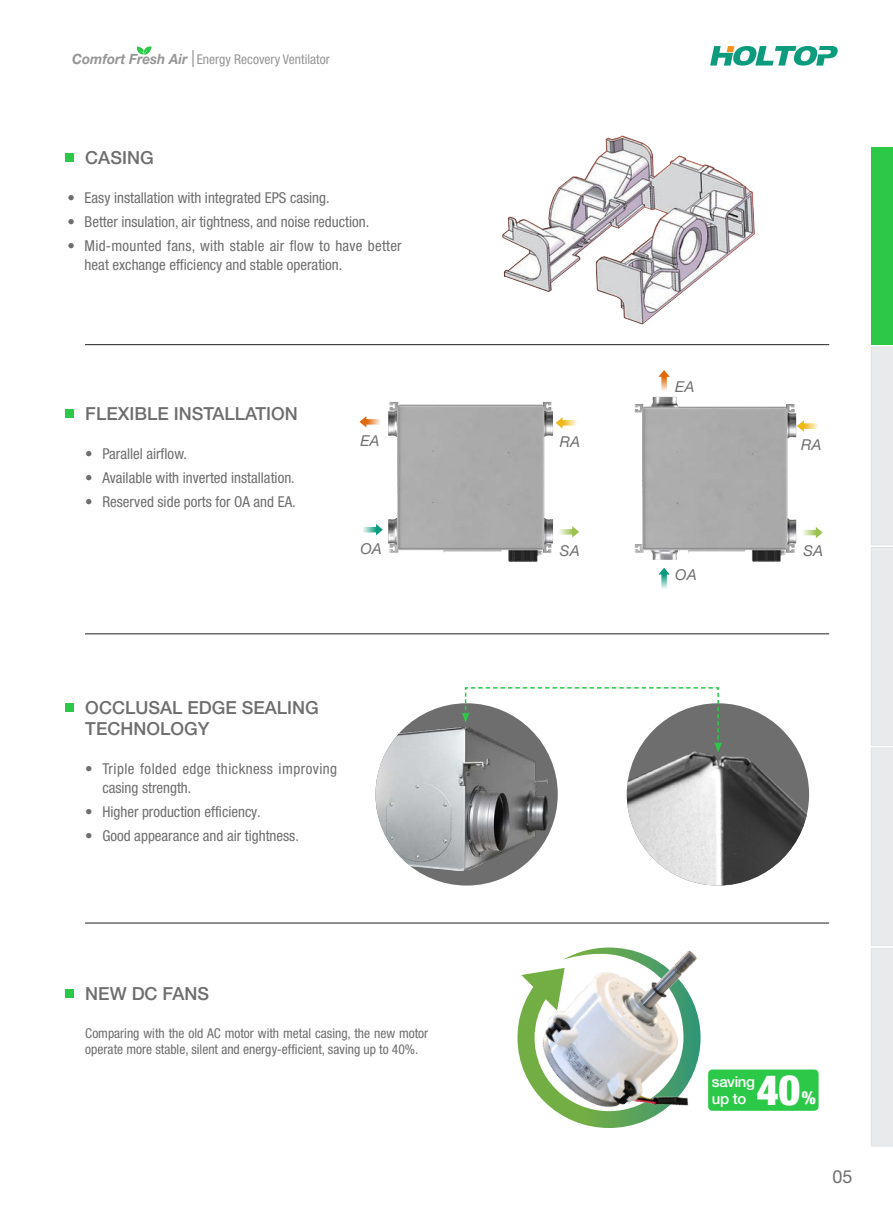
<style>
.page{position:relative;width:893px;height:1212px;background:#fff}
.page>*{position:absolute;margin:0;border:0;box-sizing:border-box;transform-origin:0 0}
.t1{font:900 condensed 42px "Helvetica Neue LT Pro";color:#fff}
.t2{font:500 18px/21px "Helvetica Neue LT Pro";color:#6e6e6e}
.t3{font:18px "Helvetica Neue LT Pro";color:#6e6e6e}
.t4{font:900 condensed 18px "Helvetica Neue LT Pro";color:#fff}
.t5{font:condensed 15px/19.5px "Helvetica Neue LT Pro";color:#6e6e6e}
.t6{font:condensed 15px/19.5px "Helvetica Neue LT Pro";letter-spacing:.03em;color:#6e6e6e}
.t7{font:italic 15px "Helvetica Neue LT Pro";color:#6e6e6e}
.t8{font:500 15px "Helvetica Neue LT Pro";letter-spacing:-.025em;color:#fff}
.t9{font:condensed 13.5px/16.5px "Helvetica Neue LT Pro";color:#6e6e6e}
.t10{font:condensed 13.5px "Helvetica Neue LT Pro";color:#969696}
.s1{font-weight:700;font-style:italic;font-stretch:normal;font-size:14.1px}
</style>
<div class="page">
<svg style="left:137px;top:46px;width:15px;height:9px"></svg>
<svg style="left:192px;top:51px;width:1px;height:16px"></svg>
<div style="left:871px;top:147px;width:22px;height:197px;background:#2cc949"></div>
<div style="left:871px;top:347px;width:22px;height:799px;background:#e8eaeb"></div>
<svg style="left:710px;top:46px;width:128px;height:20px"></svg>
<img style="left:634px;top:396px;width:163px;height:172px">
<img style="left:376px;top:402px;width:180px;height:160px">
<div style="left:708px;top:1069px;width:111px;height:42px;background:#2cc949;border-radius:4px"></div>
<div style="left:65px;top:153px;width:9px;height:9px;background:#2cc949"></div>
<div style="left:65px;top:409px;width:9px;height:9px;background:#2cc949"></div>
<div style="left:65px;top:703px;width:9px;height:8px;background:#2cc949"></div>
<div style="left:65px;top:989px;width:9px;height:9px;background:#2cc949"></div>
<hr style="left:85px;top:344px;width:744px;height:1px;background:#231f20">
<hr style="left:85px;top:634px;width:744px;height:1px;background:#231f20">
<hr style="left:85px;top:923px;width:744px;height:1px;background:#231f20">
<svg style="left:359px;top:416px;width:24px;height:12px"></svg>
<svg style="left:658px;top:370px;width:12px;height:21px"></svg>
<svg style="left:556px;top:417px;width:21px;height:12px"></svg>
<svg style="left:797px;top:420px;width:21px;height:12px"></svg>
<svg style="left:363px;top:524px;width:20px;height:11px"></svg>
<svg style="left:658px;top:568px;width:12px;height:21px"></svg>
<svg style="left:559px;top:526px;width:20px;height:12px"></svg>
<svg style="left:803px;top:527px;width:20px;height:11px"></svg>
<img style="left:502px;top:135px;width:253px;height:190px">
<img style="left:375px;top:703px;width:183px;height:182px;border-radius:91px">
<img style="left:627px;top:703px;width:182px;height:182px;border-radius:91px">
<svg style="left:462px;top:687px;width:260px;height:66px"></svg>
<img style="left:519px;top:922px;width:249px;height:206px">
<p class="t10" style="left:72px;top:51px;width:259px"><span class="s1">Comfort Fresh Air</span> Energy Recovery Ventilator</p>
<h3 class="t2" style="left:85px;top:147px;width:70px">CASING</h3>
<p class="t5" style="left:68px;top:188px;width:264px">• Easy installation with integrated EPS casing.</p>
<p class="t5" style="left:68px;top:212px;width:303px">• Better insulation, air tightness, and noise reduction.</p>
<p class="t5" style="left:85px;top:235px;width:319px;text-indent:-17px">• Mid-mounted fans, with stable air flow to have better heat exchange efficiency and stable operation.</p>
<h3 class="t2" style="left:85px;top:403px;width:214px">FLEXIBLE INSTALLATION</h3>
<p class="t5" style="left:85px;top:444px;width:103px">• Parallel airflow.</p>
<p class="t5" style="left:85px;top:468px;width:211px">• Available with inverted installation.</p>
<p class="t5" style="left:85px;top:491px;width:212px">• Reserved side ports for OA and EA.</p>
<p class="t7" style="left:360px;top:431px;width:21px">EA</p>
<p class="t7" style="left:360px;top:539px;width:23px">OA</p>
<h3 class="t2" style="left:85px;top:696px;width:235px">OCCLUSAL EDGE SEALING<br>TECHNOLOGY</h3>
<p class="t6" style="left:102px;top:759px;width:236px;text-indent:-17px">• Triple folded edge thickness improving casing strength.</p>
<p class="t5" style="left:85px;top:802px;width:177px">• Higher production efficiency.</p>
<p class="t5" style="left:85px;top:826px;width:215px">• Good appearance and air tightness.</p>
<h3 class="t2" style="left:85px;top:983px;width:125px">NEW DC FANS</h3>
<p class="t9" style="left:85px;top:1024px;width:344px">Comparing with the old AC motor with metal casing, the new motor operate more stable, silent and energy-efficient, saving up to 40%.</p>
<p class="t7" style="left:675px;top:378px;width:21px">EA</p>
<p class="t7" style="left:560px;top:432px;width:22px">RA</p>
<p class="t7" style="left:801px;top:435px;width:22px">RA</p>
<p class="t7" style="left:560px;top:541px;width:21px">SA</p>
<p class="t7" style="left:803px;top:542px;width:21px">SA</p>
<p class="t7" style="left:675px;top:566px;width:23px">OA</p>
<h3 class="t1" style="left:757px;top:1064px;width:45px">40</h3>
<p class="t8" style="left:712px;top:1073px;width:45px">saving</p>
<p class="t8" style="left:712px;top:1089px;width:36px">up to</p>
<h3 class="t4" style="left:802px;top:1087px;width:16px">%</h3>
<p class="t3" style="left:833px;top:1165px;width:22px">05</p>
</div>
